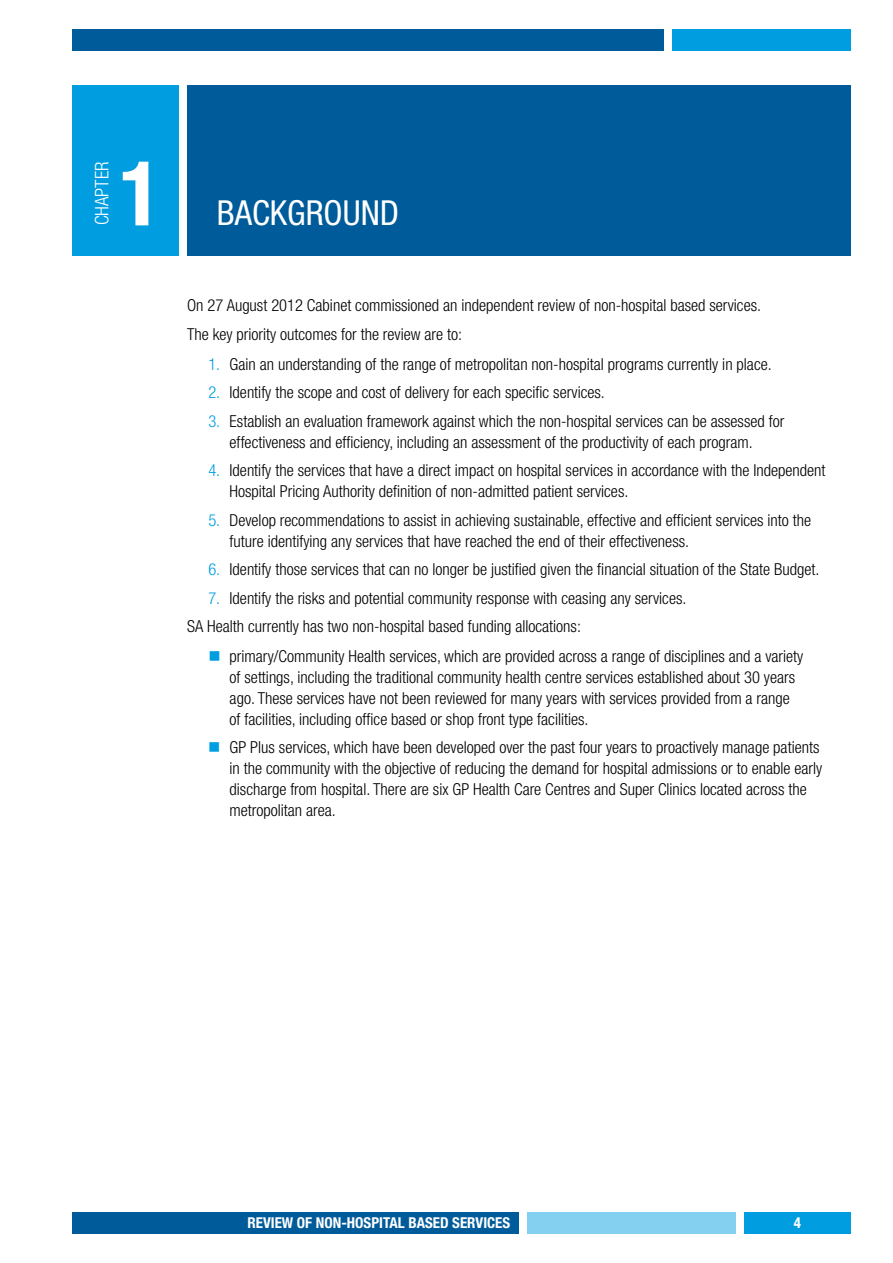
<style>
.page{position:relative;width:893px;height:1263px;background:#fff}
.page>*{position:absolute;margin:0;border:0;box-sizing:border-box;transform-origin:0 0}
.t1{font:700 condensed 90px "Helvetica Neue";color:#fff}
.t2{font:condensed 34.5px "Helvetica Neue";color:#fff}
.t3{font:300 condensed 18.75px "Helvetica Neue";color:#fff}
.t4{font:300 condensed 16.5px/21px "Helvetica Neue";color:#000}
.t5{font:700 condensed 15px "Helvetica Neue";color:#fff}
.s1{color:#009ee0}
</style>
<div class="page">
<div style="left:187px;top:85px;width:663px;height:170px;background:#005b9a"></div>
<div style="left:72px;top:85px;width:107px;height:170px;background:#009ee0"></div>
<div style="left:72px;top:30px;width:591px;height:21px;background:#005b9a"></div>
<div style="left:72px;top:1212px;width:447px;height:21px;background:#005b9a"></div>
<div style="left:527px;top:1212px;width:209px;height:21px;background:#84d0f0"></div>
<div style="left:672px;top:30px;width:178px;height:21px;background:#009ee0"></div>
<div style="left:744px;top:1212px;width:106px;height:21px;background:#009ee0"></div>
<p class="t3" style="left:91px;top:225px;width:64px;rotate:-90deg">Chapter</p>
<h1 class="t1" style="left:119px;top:139px;width:45px">1</h1>
<h2 class="t2" style="left:217px;top:193px;width:184px">BACKGROUND</h2>
<p class="t4" style="left:187px;top:290px;width:575px;line-height:29.5px">On 27 August 2012 Cabinet commissioned an independent review of non-hospital based services.<br>The key priority outcomes for the review are to:</p>
<p class="t4" style="left:208px;top:353px;width:565px"><span class="s1">1.</span> Gain an understanding of the range of metropolitan non-hospital programs currently in place.</p>
<p class="t4" style="left:208px;top:382px;width:398px"><span class="s1">2.</span> Identify the scope and cost of delivery for each specific services.</p>
<p class="t4" style="left:230px;top:410px;width:556px;text-indent:-21px"><span class="s1">3.</span> Establish an evaluation framework against which the non-hospital services can be assessed for effectiveness and efficiency, including an assessment of the productivity of each program.</p>
<p class="t4" style="left:230px;top:460px;width:597px;text-indent:-21px"><span class="s1">4.</span> Identify the services that have a direct impact on hospital services in accordance with the Independent<br>Hospital Pricing Authority definition of non-admitted patient services.</p>
<p class="t4" style="left:230px;top:509px;width:583px;text-indent:-21px"><span class="s1">5.</span> Develop recommendations to assist in achieving sustainable, effective and efficient services into the future identifying any services that have reached the end of their effectiveness.</p>
<p class="t4" style="left:208px;top:559px;width:612px"><span class="s1">6.</span> Identify those services that can no longer be justified given the financial situation of the State Budget.</p>
<p class="t4" style="left:187px;top:583px;width:501px;line-height:28.5px;text-indent:21px"><span class="s1">7.</span> Identify the risks and potential community response with ceasing any services.<br>SA Health currently has two non-hospital based funding allocations:</p>
<p class="t4" style="left:230px;top:645px;width:575px">primary/Community Health services, which are provided across a range of disciplines and a variety of settings, including the traditional community health centre services established about 30 years ago. These services have not been reviewed for many years with services provided from a range of facilities, including office based or shop front type facilities.</p>
<p class="t4" style="left:230px;top:736px;width:594px">GP Plus services, which have been developed over the past four years to proactively manage patients in the community with the objective of reducing the demand for hospital admissions or to enable early discharge from hospital. There are six GP Health Care Centres and Super Clinics located across the metropolitan area.</p>
<p class="t5" style="left:247px;top:1214px;width:264px">REVIEW OF NON-HOSPITAL BASED SERVICES</p>
<p class="t5" style="left:794px;top:1214px;width:9px">4</p>
</div>
